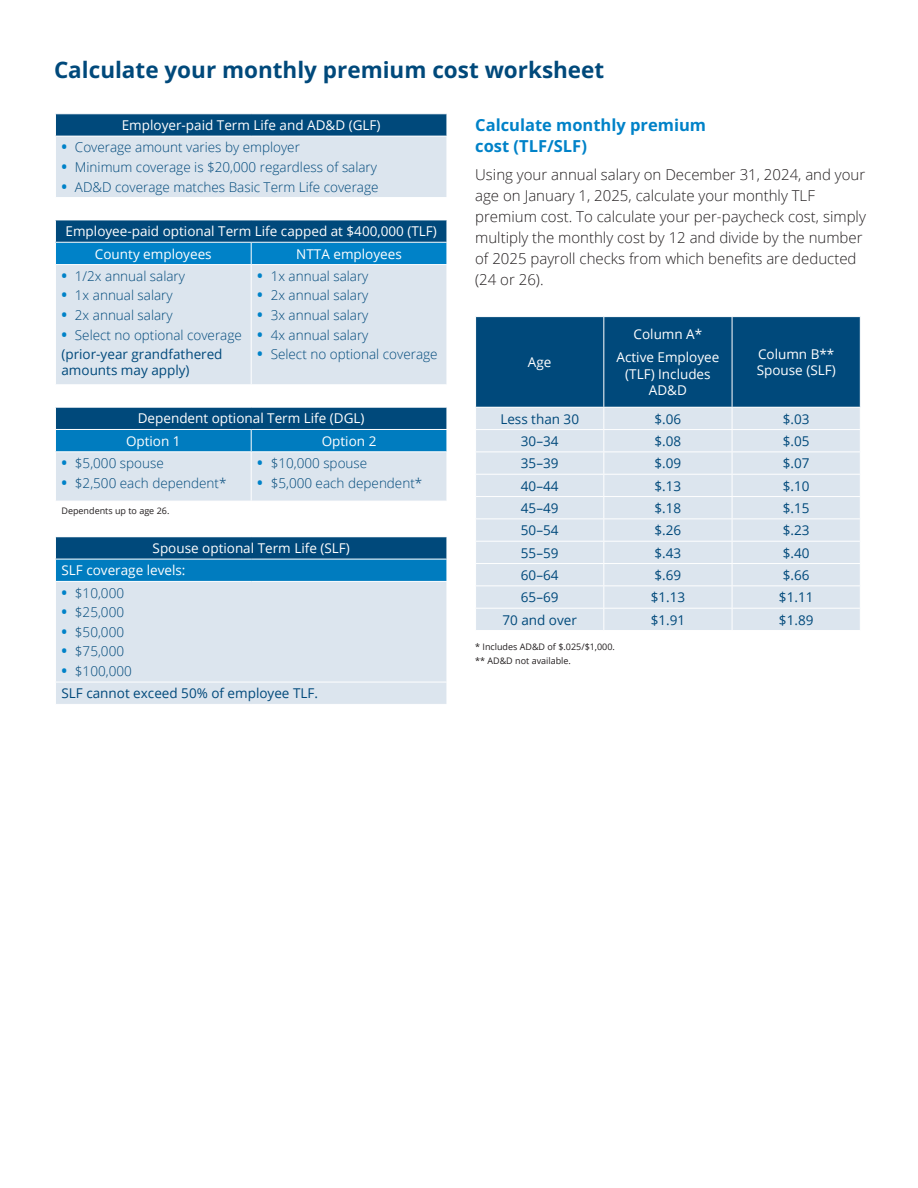
<style>
.page{position:relative;width:918px;height:1188px;background:#fff}
.page>*{position:absolute;margin:0;border:0;box-sizing:border-box;transform-origin:0 0}
.subtitle{font:700 22.5px "Open Sans";color:#00497b}
.heading{font:700 16.5px/21px "Open Sans";color:#0082c8}
.body{font:300 15px/21px "Open Sans";color:#231f20}
.t1{font:300 13.5px "Open Sans";color:#00497b}
.table_body{font:13.5px/16.2px "Open Sans";color:#fff;text-align:center}
.table_body-2{font:13.5px/16.2px "Open Sans";color:#00497b}
.taglines{font:9px "Open Sans";color:#231f20}
.s1{font-weight:700;font-size:15px;color:#0082c8}
</style>
<div class="page">
<svg style="left:56px;top:114px;width:391px;height:22px;background:#084e7f"></svg>
<div style="left:56px;top:137px;width:391px;height:567px;background:#dce5ee"></div>
<svg style="left:56px;top:265px;width:391px;height:164px;background:#c4d4e1"></svg>
<svg style="left:56px;top:430px;width:391px;height:151px"></svg>
<hr style="left:55px;top:197px;width:196px;height:1px;background:#fff">
<hr style="left:251px;top:197px;width:196px;height:1px;background:#fff">
<svg style="left:55px;top:198px;width:392px;height:66px"></svg>
<hr style="left:55px;top:264px;width:196px;height:1px;background:#fff">
<hr style="left:251px;top:264px;width:196px;height:1px;background:#fff">
<hr style="left:251px;top:265px;width:1px;height:119px;background:#fff">
<hr style="left:55px;top:384px;width:196px;height:1px;background:#fff">
<hr style="left:251px;top:384px;width:196px;height:1px;background:#fff">
<svg style="left:251px;top:385px;width:1px;height:22px"></svg>
<hr style="left:55px;top:407px;width:196px;height:1px;background:#fff">
<hr style="left:251px;top:407px;width:196px;height:1px;background:#fff">
<hr style="left:55px;top:429px;width:196px;height:1px;background:#fff">
<hr style="left:251px;top:429px;width:196px;height:1px;background:#fff">
<svg style="left:251px;top:430px;width:1px;height:21px"></svg>
<hr style="left:55px;top:451px;width:196px;height:1px;background:#fff">
<hr style="left:251px;top:451px;width:196px;height:1px;background:#fff">
<hr style="left:251px;top:452px;width:1px;height:49px;background:#fff">
<hr style="left:55px;top:501px;width:196px;height:1px;background:#fff">
<hr style="left:251px;top:501px;width:196px;height:1px;background:#fff">
<hr style="left:55px;top:536px;width:196px;height:1px;background:#fff">
<hr style="left:251px;top:536px;width:196px;height:1px;background:#fff">
<hr style="left:55px;top:559px;width:196px;height:1px;background:#fff">
<hr style="left:251px;top:559px;width:196px;height:1px;background:#fff">
<hr style="left:55px;top:581px;width:196px;height:1px;background:#fff">
<hr style="left:251px;top:581px;width:196px;height:1px;background:#fff">
<hr style="left:55px;top:682px;width:196px;height:1px;background:#fff">
<hr style="left:251px;top:682px;width:196px;height:1px;background:#fff">
<svg style="left:475px;top:317px;width:386px;height:313px;background:#9fb9ce"></svg>
<p class="subtitle" style="left:54px;top:54px;width:552px">Calculate your monthly premium cost worksheet</p>
<p class="table_body" style="left:122px;top:117px;width:260px">Employer-paid Term Life and AD&amp;D (GLF)</p>
<p class="t1" style="left:61px;top:138px;width:240px"><span class="s1">•</span> Coverage amount varies by employer</p>
<p class="t1" style="left:61px;top:158px;width:317px"><span class="s1">•</span> Minimum coverage is $20,000 regardless of salary</p>
<p class="t1" style="left:61px;top:177px;width:319px"><span class="s1">•</span> AD&amp;D coverage matches Basic Term Life coverage</p>
<p class="table_body" style="left:66px;top:223px;width:373px">Employee-paid optional Term Life capped at $400,000 (TLF)</p>
<p class="table_body" style="left:95px;top:245px;width:118px">County employees</p>
<p class="table_body" style="left:296px;top:245px;width:107px">NTTA employees</p>
<p class="t1" style="left:61px;top:267px;width:125px"><span class="s1">•</span> 1/2x annual salary</p>
<p class="t1" style="left:61px;top:286px;width:113px"><span class="s1">•</span> 1x annual salary</p>
<p class="t1" style="left:61px;top:306px;width:113px"><span class="s1">•</span> 2x annual salary</p>
<p class="t1" style="left:61px;top:326px;width:182px"><span class="s1">•</span> Select no optional coverage</p>
<p class="table_body-2" style="left:61px;top:346px;width:163px">(prior-year grandfathered amounts may apply)</p>
<p class="t1" style="left:257px;top:267px;width:113px"><span class="s1">•</span> 1x annual salary</p>
<p class="t1" style="left:257px;top:286px;width:113px"><span class="s1">•</span> 2x annual salary</p>
<p class="t1" style="left:257px;top:306px;width:113px"><span class="s1">•</span> 3x annual salary</p>
<p class="t1" style="left:257px;top:326px;width:113px"><span class="s1">•</span> 4x annual salary</p>
<p class="t1" style="left:257px;top:345px;width:182px"><span class="s1">•</span> Select no optional coverage</p>
<p class="table_body" style="left:138px;top:410px;width:228px">Dependent optional Term Life (DGL)</p>
<p class="table_body" style="left:126px;top:432px;width:56px">Option 1</p>
<p class="table_body" style="left:322px;top:432px;width:56px">Option 2</p>
<p class="t1" style="left:61px;top:454px;width:104px"><span class="s1">•</span> $5,000 spouse</p>
<p class="t1" style="left:61px;top:474px;width:167px"><span class="s1">•</span> $2,500 each dependent*</p>
<p class="t1" style="left:257px;top:454px;width:112px"><span class="s1">•</span> $10,000 spouse</p>
<p class="t1" style="left:257px;top:474px;width:167px"><span class="s1">•</span> $5,000 each dependent*</p>
<p class="taglines" style="left:61px;top:505px;width:109px">Dependents up to age 26.</p>
<p class="table_body" style="left:153px;top:540px;width:199px">Spouse optional Term Life (SLF)</p>
<p class="table_body" style="left:61px;top:562px;width:126px">SLF coverage levels:</p>
<p class="t1" style="left:61px;top:584px;width:64px"><span class="s1">•</span> $10,000</p>
<p class="t1" style="left:61px;top:603px;width:64px"><span class="s1">•</span> $25,000</p>
<p class="t1" style="left:61px;top:623px;width:64px"><span class="s1">•</span> $50,000</p>
<p class="t1" style="left:61px;top:642px;width:64px"><span class="s1">•</span> $75,000</p>
<p class="t1" style="left:61px;top:662px;width:72px"><span class="s1">•</span> $100,000</p>
<p class="table_body-2" style="left:61px;top:685px;width:258px">SLF cannot exceed 50% of employee TLF.</p>
<p class="heading" style="left:475px;top:114px;width:232px">Calculate monthly premium cost (TLF/SLF)</p>
<p class="body" style="left:475px;top:163px;width:392px">Using your annual salary on December 31, 2024, and your age on January 1, 2025, calculate your monthly TLF premium cost. To calculate your per-paycheck cost, simply multiply the monthly cost by 12 and divide by the number of 2025 payroll checks from which benefits are deducted (24 or 26).</p>
<p class="table_body" style="left:528px;top:354px;width:25px">Age</p>
<p class="table_body" style="left:634px;top:326px;width:70px">Column A*</p>
<p class="table_body" style="left:617px;top:349px;width:104px">Active Employee (TLF) Includes<br>AD&amp;D</p>
<p class="table_body" style="left:757px;top:346px;width:81px;text-align:left">Column B**<br>Spouse (SLF)</p>
<p class="table_body-2" style="left:500px;top:410px;width:80px">Less than 30</p>
<p class="table_body-2" style="left:655px;top:410px;width:28px">$.06</p>
<p class="table_body-2" style="left:783px;top:410px;width:28px">$.03</p>
<p class="table_body-2" style="left:521px;top:433px;width:39px">30–34</p>
<p class="table_body-2" style="left:655px;top:433px;width:28px">$.08</p>
<p class="table_body-2" style="left:783px;top:433px;width:28px">$.05</p>
<p class="table_body-2" style="left:521px;top:455px;width:39px">35–39</p>
<p class="table_body-2" style="left:655px;top:455px;width:28px">$.09</p>
<p class="table_body-2" style="left:783px;top:455px;width:28px">$.07</p>
<p class="table_body-2" style="left:521px;top:477px;width:39px">40–44</p>
<p class="table_body-2" style="left:655px;top:477px;width:28px">$.13</p>
<p class="table_body-2" style="left:783px;top:477px;width:28px">$.10</p>
<p class="table_body-2" style="left:521px;top:500px;width:39px">45–49</p>
<p class="table_body-2" style="left:655px;top:500px;width:28px">$.18</p>
<p class="table_body-2" style="left:783px;top:500px;width:28px">$.15</p>
<p class="table_body-2" style="left:521px;top:522px;width:39px">50–54</p>
<p class="table_body-2" style="left:655px;top:522px;width:28px">$.26</p>
<p class="table_body-2" style="left:783px;top:522px;width:28px">$.23</p>
<p class="table_body-2" style="left:521px;top:544px;width:39px">55–59</p>
<p class="table_body-2" style="left:655px;top:544px;width:28px">$.43</p>
<p class="table_body-2" style="left:783px;top:544px;width:28px">$.40</p>
<p class="table_body-2" style="left:521px;top:567px;width:39px">60–64</p>
<p class="table_body-2" style="left:655px;top:567px;width:28px">$.69</p>
<p class="table_body-2" style="left:783px;top:567px;width:28px">$.66</p>
<p class="table_body-2" style="left:521px;top:589px;width:39px">65–69</p>
<p class="table_body-2" style="left:651px;top:589px;width:36px">$1.13</p>
<p class="table_body-2" style="left:779px;top:589px;width:36px">$1.11</p>
<p class="table_body-2" style="left:502px;top:611px;width:76px">70 and over</p>
<p class="table_body-2" style="left:651px;top:611px;width:36px">$1.91</p>
<p class="table_body-2" style="left:779px;top:611px;width:36px">$1.89</p>
<p class="taglines" style="left:475px;top:640px;width:141px">* Includes AD&amp;D of $.025/$1,000.</p>
<p class="taglines" style="left:475px;top:655px;width:97px">** AD&amp;D not available.</p>
</div>
